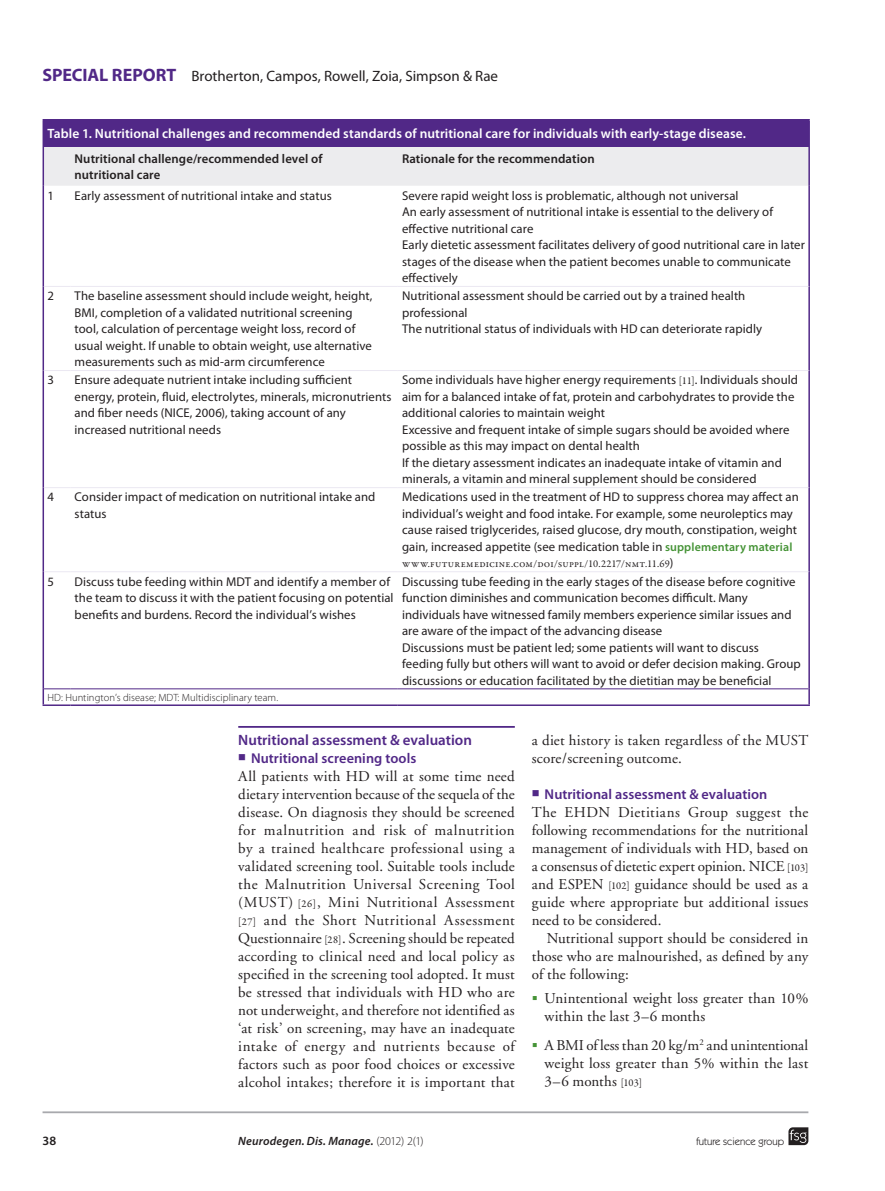
<style>
.page{position:relative;width:885px;height:1191px;background:#fff}
.page>*{position:absolute;margin:0;border:0;box-sizing:border-box;transform-origin:0 0}
.bodyfirst{font:15px/18px "Adobe Garamond";letter-spacing:.01em;color:#231f20;text-align:justify}
.bodybullet{font:15px/18px "Adobe Garamond";letter-spacing:.01em;color:#231f20}
.bodyindent{font:15px/18px "Adobe Garamond";letter-spacing:.01em;color:#231f20;text-align:justify}
.t1{font:15px "Myriad Pro";color:#231f20}
.crosshead1{font:600 15px "Myriad Pro";color:#512887}
.crosshead2{font:600 14.25px "Myriad Pro";letter-spacing:.005em;color:#512887}
.crosshead2_under_CH1{font:600 14.25px "Myriad Pro";letter-spacing:.005em;color:#512887}
.box_tabletitle{font:600 13.5px "Myriad Pro";letter-spacing:.005em;color:#fff}
.box_tablebody{font:12.75px/16.5px "Myriad Pro";letter-spacing:.005em;color:#231f20}
.box_tablecolhead{font:600 12.75px/16.5px "Myriad Pro";letter-spacing:.005em;color:#231f20}
.t2{font:italic 600 12px "Myriad Pro";letter-spacing:.015em;color:#231f20}
.box_tablebody-2{font:10.5px "Garamond Premr Pro";letter-spacing:.025em;color:#231f20}
.box_tablefootnote{font:300 10.5px "Myriad Pro";letter-spacing:.01em;color:#231f20}
.t3{font:10.5px "Itc Kabel";color:#231f20}
.s1{font-weight:700;font-size:18px;color:#512887}
.s2{font-family:"Garamond Premr Pro";font-size:10.5px}
.s3{font-weight:600;font-size:12px;color:#459336}
.s4{font-family:"Myriad Pro";font-size:12.75px}
.s5{font-weight:300;font-style:normal}
</style>
<div class="page">
<svg style="left:788px;top:1127px;width:20px;height:18px"></svg>
<hr style="left:43px;top:1111px;width:765px;height:2px;background:#a8a9ad">
<hr style="left:238px;top:726px;width:276px;height:2px;background:#512887">
<hr style="left:43px;top:119px;width:27px;height:2px;background:#512887">
<hr style="left:70px;top:119px;width:328px;height:2px;background:#512887">
<hr style="left:398px;top:119px;width:411px;height:2px;background:#512887">
<svg style="left:43px;top:121px;width:766px;height:65px;background:#ad9dc4"></svg>
<hr style="left:43px;top:147px;width:1px;height:39px;background:#512887">
<hr style="left:808px;top:147px;width:1px;height:39px;background:#512887">
<hr style="left:43px;top:186px;width:1px;height:100px;background:#512887">
<hr style="left:808px;top:186px;width:1px;height:100px;background:#512887">
<hr style="left:43px;top:286px;width:1px;height:84px;background:#512887">
<hr style="left:808px;top:286px;width:1px;height:84px;background:#512887">
<hr style="left:43px;top:370px;width:1px;height:117px;background:#512887">
<hr style="left:808px;top:370px;width:1px;height:117px;background:#512887">
<hr style="left:43px;top:487px;width:1px;height:85px;background:#512887">
<hr style="left:808px;top:487px;width:1px;height:85px;background:#512887">
<hr style="left:43px;top:572px;width:1px;height:117px;background:#512887">
<hr style="left:808px;top:572px;width:1px;height:117px;background:#512887">
<svg style="left:808px;top:689px;width:1px;height:15px"></svg>
<hr style="left:43px;top:704px;width:27px;height:2px;background:#512887">
<hr style="left:70px;top:704px;width:328px;height:2px;background:#512887">
<hr style="left:398px;top:704px;width:411px;height:2px;background:#512887">
<svg style="left:44px;top:286px;width:26px;height:1px"></svg>
<hr style="left:70px;top:286px;width:328px;height:1px;background:#ebe8f2">
<hr style="left:398px;top:286px;width:410px;height:1px;background:#ebe8f2">
<svg style="left:44px;top:370px;width:26px;height:1px"></svg>
<hr style="left:70px;top:370px;width:328px;height:1px;background:#ebe8f2">
<hr style="left:398px;top:370px;width:410px;height:1px;background:#ebe8f2">
<svg style="left:44px;top:487px;width:26px;height:1px"></svg>
<hr style="left:70px;top:487px;width:328px;height:1px;background:#ebe8f2">
<hr style="left:398px;top:487px;width:410px;height:1px;background:#ebe8f2">
<svg style="left:44px;top:571px;width:26px;height:1px"></svg>
<hr style="left:70px;top:571px;width:328px;height:1px;background:#ebe8f2">
<hr style="left:398px;top:571px;width:410px;height:1px;background:#ebe8f2">
<svg style="left:43px;top:688px;width:27px;height:16px"></svg>
<hr style="left:70px;top:688px;width:328px;height:1px;background:#512887">
<hr style="left:398px;top:688px;width:410px;height:1px;background:#512887">
<p class="t1" style="left:43px;top:67px;width:457px"><span class="s1">SPECIAL REPORT</span> Brotherton, Campos, Rowell, Zoia, Simpson &amp; Rae</p>
<p class="box_tabletitle" style="left:48px;top:125px;width:700px">Table 1. Nutritional challenges and recommended standards of nutritional care for individuals with early-stage disease.</p>
<p class="box_tablecolhead" style="left:75px;top:150px;width:249px">Nutritional challenge/recommended level of nutritional care</p>
<p class="box_tablecolhead" style="left:402px;top:150px;width:194px">Rationale for the recommendation</p>
<p class="box_tablebody" style="left:48px;top:187px;width:8px">1</p>
<p class="box_tablebody" style="left:75px;top:187px;width:259px">Early assessment of nutritional intake and status</p>
<p class="box_tablebody" style="left:402px;top:187px;width:338px">Severe rapid weight loss is problematic, although not universal</p>
<p class="box_tablebody" style="left:402px;top:203px;width:372px">An early assessment of nutritional intake is essential to the delivery of effective nutritional care</p>
<p class="box_tablebody" style="left:402px;top:236px;width:404px">Early dietetic assessment facilitates delivery of good nutritional care in later stages of the disease when the patient becomes unable to communicate effectively</p>
<p class="box_tablebody" style="left:48px;top:287px;width:8px">2</p>
<p class="box_tablebody" style="left:75px;top:287px;width:299px">The baseline assessment should include weight, height, BMI, completion of a validated nutritional screening tool, calculation of percentage weight loss, record of usual weight. If unable to obtain weight, use alternative measurements such as mid-arm circumference</p>
<p class="box_tablebody" style="left:402px;top:287px;width:345px">Nutritional assessment should be carried out by a trained health professional</p>
<p class="box_tablebody" style="left:402px;top:320px;width:361px">The nutritional status of individuals with HD can deteriorate rapidly</p>
<p class="box_tablebody" style="left:48px;top:371px;width:8px">3</p>
<p class="box_tablebody" style="left:75px;top:371px;width:318px">Ensure adequate nutrient intake including sufficient energy, protein, fluid, electrolytes, minerals, micronutrients and fiber needs (NICE, 2006), taking account of any increased nutritional needs</p>
<p class="box_tablebody" style="left:402px;top:371px;width:397px">Some individuals have higher energy requirements <span class="s2">[11]</span>. Individuals should aim for a balanced intake of fat, protein and carbohydrates to provide the additional calories to maintain weight</p>
<p class="box_tablebody" style="left:402px;top:421px;width:389px">Excessive and frequent intake of simple sugars should be avoided where possible as this may impact on dental health</p>
<p class="box_tablebody" style="left:402px;top:454px;width:381px">If the dietary assessment indicates an inadequate intake of vitamin and minerals, a vitamin and mineral supplement should be considered</p>
<p class="box_tablebody" style="left:48px;top:489px;width:8px">4</p>
<p class="box_tablebody" style="left:75px;top:489px;width:302px">Consider impact of medication on nutritional intake and status</p>
<p class="box_tablebody" style="left:402px;top:489px;width:398px">Medications used in the treatment of HD to suppress chorea may affect an individual’s weight and food intake. For example, some neuroleptics may cause raised triglycerides, raised glucose, dry mouth, constipation, weight gain, increased appetite (see medication table in <span class="s3">supplementary material</span></p>
<p class="box_tablebody-2" style="left:402px;top:558px;width:273px">www.futuremedicine.com/doi/suppl/10.2217/nmt.11.69<span class="s4">)</span></p>
<p class="box_tablebody" style="left:48px;top:573px;width:8px">5</p>
<p class="box_tablebody" style="left:75px;top:573px;width:320px">Discuss tube feeding within MDT and identify a member of the team to discuss it with the patient focusing on potential benefits and burdens. Record the individual’s wishes</p>
<p class="box_tablebody" style="left:402px;top:573px;width:395px">Discussing tube feeding in the early stages of the disease before cognitive function diminishes and communication becomes difficult. Many individuals have witnessed family members experience similar issues and are aware of the impact of the advancing disease</p>
<p class="box_tablebody" style="left:402px;top:639px;width:400px">Discussions must be patient led; some patients will want to discuss feeding fully but others will want to avoid or defer decision making. Group discussions or education facilitated by the dietitian may be beneficial</p>
<p class="box_tablefootnote" style="left:48px;top:691px;width:232px">HD: Huntington’s disease; MDT: Multidisciplinary team.</p>
<p class="crosshead1" style="left:238px;top:730px;width:235px">Nutritional assessment &amp; evaluation</p>
<p class="crosshead2_under_CH1" style="left:251px;top:749px;width:167px">Nutritional screening tools</p>
<p class="bodyfirst" style="left:238px;top:767px;width:278px">All patients with HD will at some time need dietary intervention because of the sequela of the disease. On diagnosis they should be screened for malnutrition and risk of malnutrition by a trained healthcare professional using a validated screening tool. Suitable tools include the Malnutrition Universal Screening Tool (MUST) <span class="s2">[26]</span>, Mini Nutritional Assessment <span class="s2">[27]</span> and the Short Nutritional Assessment Questionnaire <span class="s2">[28]</span>. Screening should be repeated according to clinical need and local policy as specified in the screening tool adopted. It must be stressed that individuals with HD who are not underweight, and therefore not identified as ‘at risk’ on screening, may have an inadequate intake of energy and nutrients because of factors such as poor food choices or excessive alcohol intakes; therefore it is important that</p>
<p class="bodyfirst" style="left:531px;top:731px;width:278px">a diet history is taken regardless of the MUST score/screening outcome.</p>
<p class="crosshead2" style="left:544px;top:785px;width:224px">Nutritional assessment &amp; evaluation</p>
<p class="bodyfirst" style="left:531px;top:803px;width:278px">The EHDN Dietitians Group suggest the following recommendations for the nutritional management of individuals with HD, based on a consensus of dietetic expert opinion. NICE <span class="s2">[103] </span>and ESPEN <span class="s2">[102]</span> guidance should be used as a guide where appropriate but additional issues need to be considered.</p>
<p class="bodyindent" style="left:531px;top:929px;width:278px;text-indent:15px">Nutritional support should be considered in those who are malnourished, as defined by any of the following:</p>
<p class="bodybullet" style="left:544px;top:989px;width:265px">Unintentional weight loss greater than 10% within the last 3–6 months</p>
<p class="bodybullet" style="left:544px;top:1036px;width:265px;text-align:justify">A BMI of less than 20 kg/m<sup>2</sup> and unintentional weight loss greater than 5% within the last 3–6 months <span class="s2">[103]</span></p>
<p class="box_tablecolhead" style="left:43px;top:1132px;width:15px">38</p>
<p class="t2" style="left:238px;top:1133px;width:187px">Neurodegen. Dis. Manage. <span class="s5">(2012) 2(1)</span></p>
<p class="t3" style="left:696px;top:1135px;width:90px">future science group</p>
</div>
